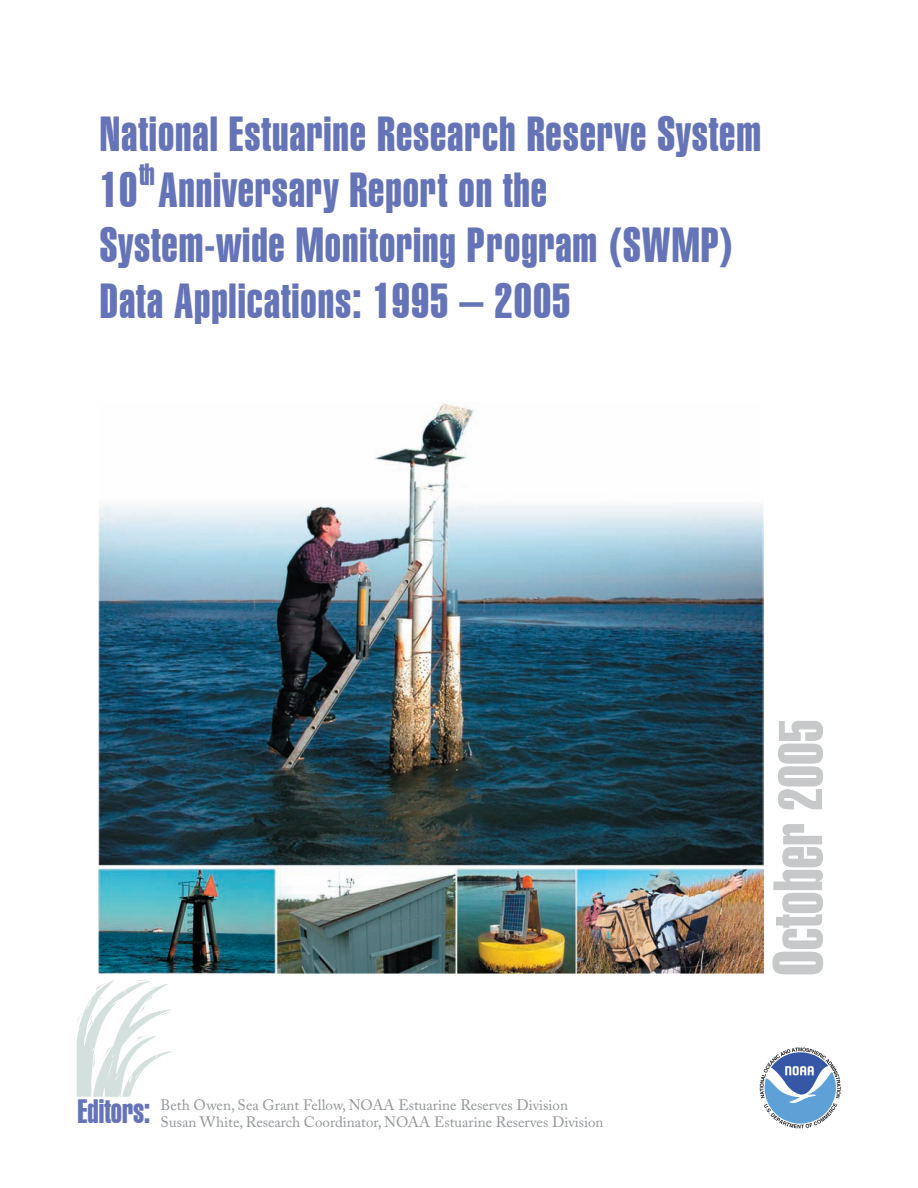
<style>
.page{position:relative;width:918px;height:1188px;background:#fff}
.page>*{position:absolute;margin:0;border:0;box-sizing:border-box;transform-origin:0 0}
.t1{font:67.5px "Swiss 911 BT Extra Compressed";color:#c7c8ca}
.t2{font:48px/55.8px "Swiss 911 BT Extra Compressed";letter-spacing:.02em;color:#6573b7}
.t3{font:30px "Swiss 911 BT Extra Compressed";color:#6573b7}
.t4{font:15px/16.8px "Adobe Caslon Pro";color:#939598}
.s1{font-family:"Swiss 911 BT Extra Compressed";font-size:33px;color:#6573b7}
.s2{font-size:60px}
</style>
<div class="page">
<img style="left:99px;top:403px;width:665px;height:571px">
<svg style="left:77px;top:980px;width:96px;height:116px"></svg>
<svg style="left:760px;top:1048px;width:81px;height:80px"></svg>
<p class="t2" style="left:100px;top:107px;width:663px">National Estuarine Research Reserve System 10 Anniversary Report on the<br>System-wide Monitoring Program (SWMP)<br>Data Applications: 1995 – 2005</p>
<p class="t3" style="left:139px;top:157px;width:17px">th</p>
<p class="t4" style="left:161px;top:1096px;width:444px;text-indent:-83px"><span class="s1">Editors:</span> Beth Owen, Sea Grant Fellow, NOAA Estuarine Reserves Division<br>Susan White, Research Coordinator, NOAA Estuarine Reserves Division</p>
<h1 class="t1" style="left:760px;top:976px;width:258px;rotate:-90deg">October <span class="s2">2005</span></h1>
</div>
